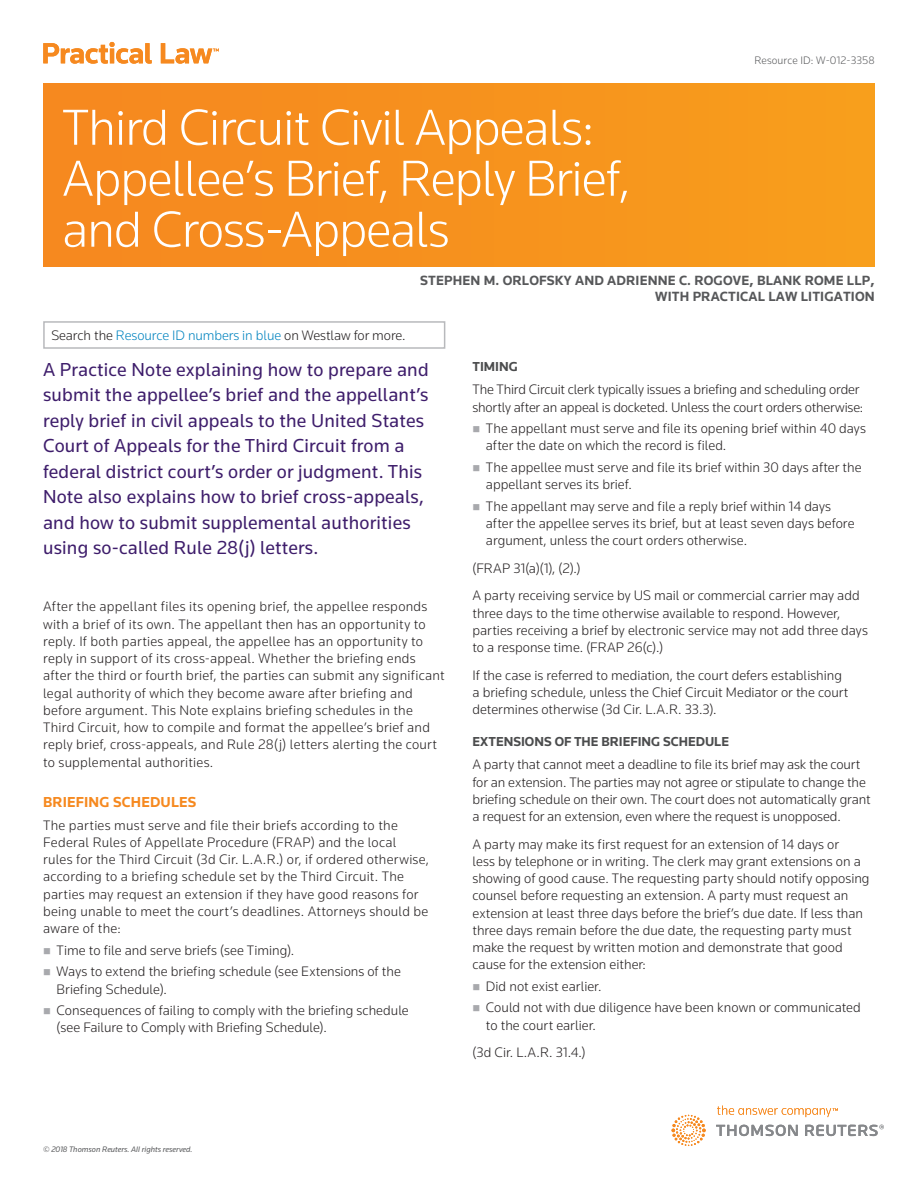
<style>
.page{position:relative;width:918px;height:1188px;background:#fff}
.page>*{position:absolute;margin:0;border:0;box-sizing:border-box;transform-origin:0 0}
.t1{font:300 52.5px/51px "Knowledge";letter-spacing:-.02em;color:#fff}
.t2{font:19.5px/25.5px "Knowledge";letter-spacing:.01em;color:#3e1d6b}
.t3{font:700 15px "Knowledge";letter-spacing:.015em;color:#f6891f}
.t4{font:300 14.25px/17.2px "Knowledge";letter-spacing:.005em;color:#231f20}
.t5{font:700 13.8px/15.8px "Knowledge";letter-spacing:.01em;color:#57585a;text-align:right}
.t6{font:700 13.5px "Knowledge";color:#4b4c4d}
.t7{font:300 11.25px "Knowledge";letter-spacing:.01em;color:#57585a}
.t8{font:italic 8.25px "Knowledge";color:#57585a}
.s1{color:#0083bf}
</style>
<div class="page">
<svg style="left:43px;top:42px;width:176px;height:22px"></svg>
<svg style="left:672px;top:1106px;width:212px;height:40px"></svg>
<div style="left:43px;top:321px;width:402px;height:28px;border:2px solid #b8b9bc"></div>
<div style="left:43px;top:84px;width:832px;height:183px;background:#f6911e"></div>
<p class="t7" style="left:754px;top:53px;width:122px">Resource ID: W-012-3358</p>
<h1 class="t1" style="left:62px;top:101px;width:570px">Third Circuit Civil Appeals:<br>Appellee’s Brief, Reply Brief, and Cross-Appeals</h1>
<p class="t5" style="left:420px;top:273px;width:456px">STEPHEN M. ORLOFSKY AND ADRIENNE C. ROGOVE, BLANK ROME LLP,<br>WITH PRACTICAL LAW LITIGATION</p>
<p class="t4" style="left:51px;top:327px;width:356px">Search the <span class="s1">Resource ID numbers in blue</span> on Westlaw for more.</p>
<p class="t2" style="left:43px;top:356px;width:387px">A Practice Note explaining how to prepare and submit the appellee’s brief and the appellant’s reply brief in civil appeals to the United States Court of Appeals for the Third Circuit from a federal district court’s order or judgment. This Note also explains how to brief cross-appeals, and how to submit supplemental authorities using so-called Rule 28(j) letters.</p>
<p class="t4" style="left:43px;top:598px;width:403px">After the appellant files its opening brief, the appellee responds with a brief of its own. The appellant then has an opportunity to reply. If both parties appeal, the appellee has an opportunity to reply in support of its cross-appeal. Whether the briefing ends after the third or fourth brief, the parties can submit any significant legal authority of which they become aware after briefing and before argument. This Note explains briefing schedules in the Third Circuit, how to compile and format the appellee’s brief and reply brief, cross-appeals, and Rule 28(j) letters alerting the court to supplemental authorities.</p>
<p class="t3" style="left:43px;top:792px;width:155px">BRIEFING SCHEDULES</p>
<p class="t4" style="left:43px;top:816px;width:387px">The parties must serve and file their briefs according to the Federal Rules of Appellate Procedure (FRAP) and the local rules for the Third Circuit (3d Cir. L.A.R.) or, if ordered otherwise, according to a briefing schedule set by the Third Circuit. The parties may request an extension if they have good reasons for being unable to meet the court’s deadlines. Attorneys should be aware of the:</p>
<p class="t4" style="left:57px;top:939px;width:346px;line-height:21.6px">Time to file and serve briefs (see Timing).<br>Ways to extend the briefing schedule (see Extensions of the</p>
<p class="t4" style="left:57px;top:978px;width:354px;line-height:21.6px">Briefing Schedule).<br>Consequences of failing to comply with the briefing schedule</p>
<p class="t4" style="left:57px;top:1019px;width:272px">(see Failure to Comply with Briefing Schedule).</p>
<p class="t6" style="left:472px;top:358px;width:47px">TIMING</p>
<p class="t4" style="left:472px;top:381px;width:392px">The Third Circuit clerk typically issues a briefing and scheduling order shortly after an appeal is docketed. Unless the court orders otherwise:</p>
<p class="t4" style="left:486px;top:420px;width:382px">The appellant must serve and file its opening brief within 40 days after the date on which the record is filed.</p>
<p class="t4" style="left:486px;top:458px;width:377px">The appellee must serve and file its brief within 30 days after the appellant serves its brief.</p>
<p class="t4" style="left:486px;top:497px;width:370px">The appellant may serve and file a reply brief within 14 days after the appellee serves its brief, but at least seven days before argument, unless the court orders otherwise.</p>
<p class="t4" style="left:472px;top:554px;width:389px;line-height:27.5px">(FRAP 31(a)(1), (2).)<br>A party receiving service by US mail or commercial carrier may add</p>
<p class="t4" style="left:472px;top:604px;width:397px">three days to the time otherwise available to respond. However, parties receiving a brief by electronic service may not add three days to a response time. (FRAP 26(c).)</p>
<p class="t4" style="left:472px;top:666px;width:378px">If the case is referred to mediation, the court defers establishing a briefing schedule, unless the Chief Circuit Mediator or the court determines otherwise (3d Cir. L.A.R. 33.3).</p>
<p class="t6" style="left:472px;top:733px;width:258px">EXTENSIONS OF THE BRIEFING SCHEDULE</p>
<p class="t4" style="left:472px;top:756px;width:400px">A party that cannot meet a deadline to file its brief may ask the court for an extension. The parties may not agree or stipulate to change the briefing schedule on their own. The court does not automatically grant a request for an extension, even where the request is unopposed.</p>
<p class="t4" style="left:472px;top:835px;width:399px">A party may make its first request for an extension of 14 days or<br>less by telephone or in writing. The clerk may grant extensions on a showing of good cause. The requesting party should notify opposing counsel before requesting an extension. A party must request an extension at least three days before the brief’s due date. If less than three days remain before the due date, the requesting party must make the request by written motion and demonstrate that good cause for the extension either:</p>
<p class="t4" style="left:486px;top:975px;width:376px;line-height:21.6px">Did not exist earlier.<br>Could not with due diligence have been known or communicated</p>
<p class="t4" style="left:472px;top:1011px;width:125px;line-height:27.5px;text-indent:13px">to the court earlier. (3d Cir. L.A.R. 31.4.)</p>
<p class="t8" style="left:43px;top:1144px;width:151px">© 2018 Thomson Reuters. All rights reserved.</p>
</div>
